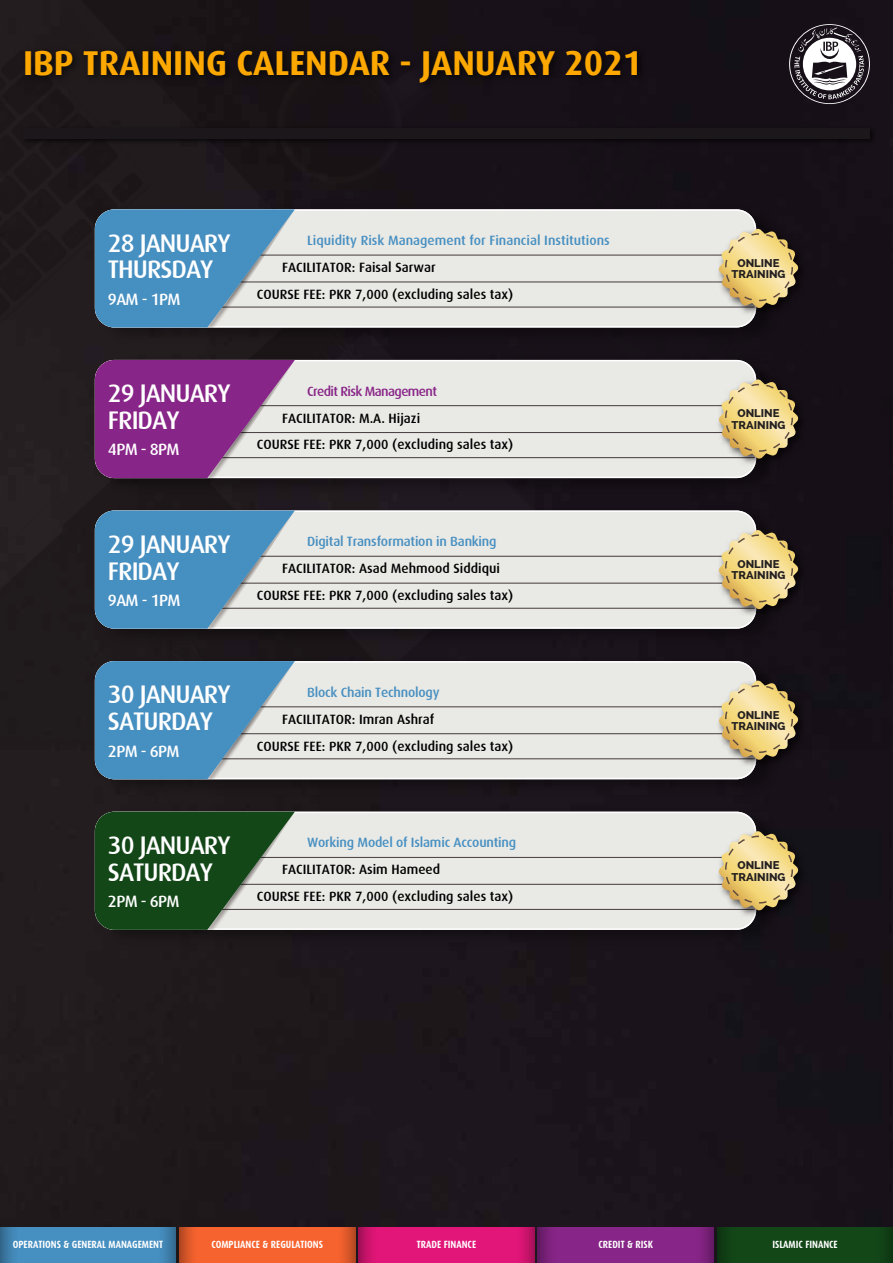
<style>
.page{position:relative;width:893px;height:1263px;background:#fff}
.page>*{position:absolute;margin:0;border:0;box-sizing:border-box;transform-origin:0 0}
.t1{font:700 34.5px "Dax";color:#fca801}
.t2{font:500 25.5px/26.7px "Dax";letter-spacing:-.04em;color:#fff}
.t3{font:500 16.5px "Dax";letter-spacing:-.04em;color:#fff}
.t4{font:500 13.5px/26.8px "Dax";color:#000}
.t5{font:500 13.5px "Dax";letter-spacing:-.015em;color:#468fc1}
.t6{font:500 13.5px "Dax";letter-spacing:-.045em;color:#882588}
.t7{font:800 11.25px/11.4px "Raleway";color:#231f20;text-align:center}
.t8{font:700 10.5px "Dax Condensed";color:#fff}
</style>
<div class="page">
<div style="left:0;top:750px;width:893px;height:513px;background:#1d161b"></div>
<img style="left:0;top:0;width:893px;height:740px">
<img style="left:19px;top:123px;width:860px;height:24px">
<div style="left:23px;top:128px;width:847px;height:10px;background:#1c171a"></div>
<svg style="left:789px;top:24px;width:81px;height:80px"></svg>
<img style="left:15px;top:38px;width:639px;height:57px">
<div style="left:0;top:1227px;width:176px;height:36px;background:#468fc1"></div>
<div style="left:0;top:1227px;width:28px;height:36px;background:linear-gradient(to right,#377198,#4a96cb)"></div>
<div style="left:148px;top:1227px;width:28px;height:36px;background:linear-gradient(to right,#4b99cf,#37729a)"></div>
<div style="left:717px;top:1227px;width:176px;height:36px;background:#134718"></div>
<div style="left:865px;top:1227px;width:28px;height:36px;background:linear-gradient(to right,#144c1a,#0f3913)"></div>
<div style="left:717px;top:1227px;width:28px;height:36px;background:linear-gradient(to right,#0e3712,#144a19)"></div>
<div style="left:179px;top:1227px;width:176px;height:36px;background:#f7632f"></div>
<svg style="left:179px;top:1227px;width:14px;height:36px"></svg>
<div style="left:327px;top:1227px;width:28px;height:36px;background:linear-gradient(to right,#ff6a32,#c85025)"></div>
<div style="left:358px;top:1227px;width:177px;height:36px;background:#e21678"></div>
<svg style="left:358px;top:1227px;width:14px;height:36px"></svg>
<svg style="left:522px;top:1227px;width:13px;height:36px"></svg>
<div style="left:538px;top:1227px;width:176px;height:36px;background:#882588"></div>
<div style="left:538px;top:1227px;width:28px;height:36px;background:linear-gradient(to right,#6b1d6b,#8f278f)"></div>
<svg style="left:703px;top:1227px;width:11px;height:36px"></svg>
<img style="left:95px;top:503px;width:688px;height:146px">
<svg style="left:295px;top:510px;width:461px;height:119px;background:#e4e4e0"></svg>
<svg style="left:95px;top:510px;width:200px;height:119px;background:#669ec4"></svg>
<img style="left:706px;top:514px;width:113px;height:112px">
<svg style="left:718px;top:530px;width:81px;height:80px;background:#c7b481"></svg>
<div style="left:725px;top:534px;width:68px;height:68px;border:2px dashed #604c3f;border-radius:50%"></div>
<div style="left:95px;top:653px;width:688px;height:146px;background:#1a1419"></div>
<svg style="left:295px;top:661px;width:461px;height:118px;background:#e4e4e1"></svg>
<svg style="left:95px;top:661px;width:200px;height:118px;background:#659ec4"></svg>
<img style="left:706px;top:665px;width:113px;height:112px">
<svg style="left:718px;top:681px;width:81px;height:79px;background:#c8b581"></svg>
<div style="left:725px;top:685px;width:68px;height:68px;border:2px dashed #604c3f;border-radius:50%"></div>
<div style="left:95px;top:804px;width:688px;height:146px;background:#1a141a"></div>
<svg style="left:295px;top:812px;width:461px;height:118px;background:#e5e4e1"></svg>
<svg style="left:95px;top:812px;width:200px;height:118px;background:#3e6641"></svg>
<img style="left:706px;top:815px;width:113px;height:113px">
<svg style="left:718px;top:831px;width:81px;height:80px;background:#c7b481"></svg>
<div style="left:725px;top:835px;width:68px;height:68px;border:2px dashed #604c3f;border-radius:50%"></div>
<img style="left:95px;top:202px;width:688px;height:145px">
<svg style="left:295px;top:209px;width:461px;height:118px;background:#e4e4e0"></svg>
<svg style="left:95px;top:209px;width:200px;height:118px;background:#659ec4"></svg>
<img style="left:706px;top:213px;width:113px;height:112px">
<svg style="left:718px;top:229px;width:81px;height:79px;background:#c8b581"></svg>
<div style="left:725px;top:233px;width:68px;height:68px;border:2px dashed #604c3f;border-radius:50%"></div>
<img style="left:95px;top:352px;width:688px;height:146px">
<svg style="left:295px;top:360px;width:461px;height:118px;background:#e4e4e1"></svg>
<svg style="left:95px;top:360px;width:200px;height:118px;background:#994b98"></svg>
<img style="left:706px;top:364px;width:113px;height:112px">
<svg style="left:718px;top:379px;width:81px;height:80px;background:#c7b481"></svg>
<div style="left:725px;top:384px;width:68px;height:68px;border:2px dashed #604c3f;border-radius:50%"></div>
<h1 class="t1" style="left:23px;top:43px;width:621px">IBP TRAINING CALENDAR - JANUARY 2021</h1>
<h2 class="t2" style="left:108px;top:230px;width:124px">28 JANUARY<br>THURSDAY</h2>
<p class="t3" style="left:108px;top:290px;width:74px">9AM - 1PM</p>
<p class="t5" style="left:307px;top:233px;width:304px">Liquidity Risk Management for Financial Institutions</p>
<p class="t4" style="left:257px;top:254px;width:258px;text-indent:25px">FACILITATOR: Faisal Sarwar<br>COURSE FEE: PKR 7,000 (excluding sales tax)</p>
<h2 class="t2" style="left:108px;top:380px;width:124px">29 JANUARY<br>FRIDAY</h2>
<p class="t3" style="left:108px;top:440px;width:73px">4PM - 8PM</p>
<p class="t6" style="left:307px;top:383px;width:131px">Credit Risk Management</p>
<p class="t4" style="left:257px;top:405px;width:258px;text-indent:25px">FACILITATOR: M.A. Hijazi<br>COURSE FEE: PKR 7,000 (excluding sales tax)</p>
<h2 class="t2" style="left:108px;top:531px;width:124px">29 JANUARY<br>FRIDAY</h2>
<p class="t3" style="left:108px;top:591px;width:74px">9AM - 1PM</p>
<p class="t5" style="left:307px;top:534px;width:191px">Digital Transformation in Banking</p>
<p class="t4" style="left:257px;top:555px;width:258px;text-indent:25px">FACILITATOR: Asad Mehmood Siddiqui<br>COURSE FEE: PKR 7,000 (excluding sales tax)</p>
<h2 class="t2" style="left:108px;top:681px;width:124px">30 JANUARY<br>SATURDAY</h2>
<p class="t3" style="left:108px;top:742px;width:73px">2PM - 6PM</p>
<p class="t5" style="left:307px;top:685px;width:134px">Block Chain Technology</p>
<p class="t4" style="left:257px;top:706px;width:258px;text-indent:25px">FACILITATOR: Imran Ashraf<br>COURSE FEE: PKR 7,000 (excluding sales tax)</p>
<h2 class="t2" style="left:108px;top:832px;width:124px">30 JANUARY<br>SATURDAY</h2>
<p class="t3" style="left:108px;top:892px;width:73px">2PM - 6PM</p>
<p class="t5" style="left:307px;top:835px;width:210px">Working Model of Islamic Accounting</p>
<p class="t4" style="left:257px;top:856px;width:258px;text-indent:25px">FACILITATOR: Asim Hameed<br>COURSE FEE: PKR 7,000 (excluding sales tax)</p>
<p class="t7" style="left:731px;top:257px;width:56px">ONLINE<br>TRAINING</p>
<p class="t7" style="left:731px;top:408px;width:56px">ONLINE<br>TRAINING</p>
<p class="t7" style="left:731px;top:558px;width:56px">ONLINE<br>TRAINING</p>
<p class="t7" style="left:731px;top:709px;width:56px">ONLINE<br>TRAINING</p>
<p class="t7" style="left:731px;top:860px;width:56px">ONLINE<br>TRAINING</p>
<p class="t8" style="left:13px;top:1239px;width:152px">OPERATIONS &amp; GENERAL MANAGEMENT</p>
<p class="t8" style="left:211px;top:1239px;width:113px">COMPLIANCE &amp; REGULATIONS</p>
<p class="t8" style="left:417px;top:1239px;width:61px">TRADE FINANCE</p>
<p class="t8" style="left:598px;top:1239px;width:56px">CREDIT &amp; RISK</p>
<p class="t8" style="left:772px;top:1239px;width:67px">ISLAMIC FINANCE</p>
</div>
